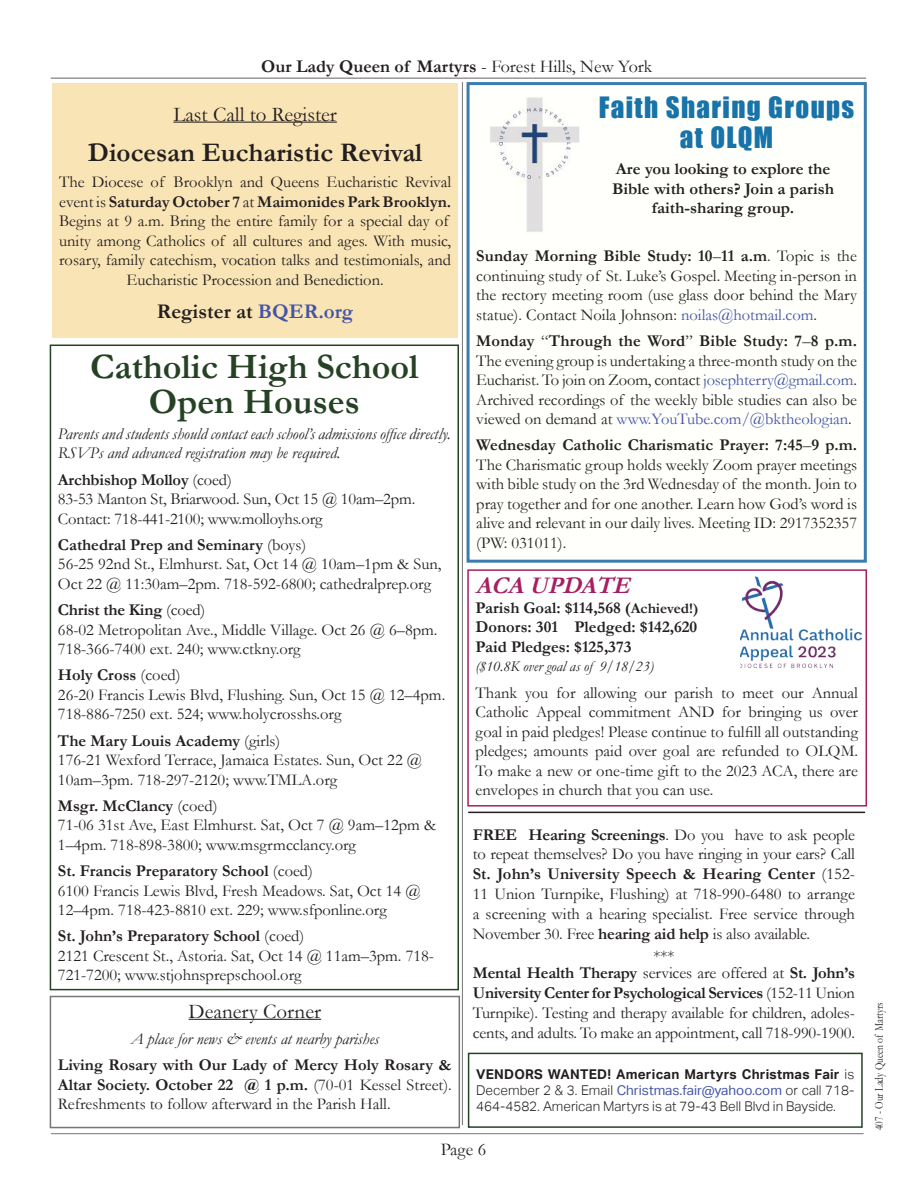
<style>
.page{position:relative;width:918px;height:1188px;background:#fff}
.page>*{position:absolute;margin:0;border:0;box-sizing:border-box;transform-origin:0 0}
.t1{font:700 36px/34.5px "Garamond";color:#264225;text-align:center}
.t2{font:700 27px "Garamond";color:#241f1f}
.t3{font:27px/30px "Impact";letter-spacing:.05em;color:#1773a8;text-align:center}
.t4{font:italic 700 24px "Garamond";color:#a61f62}
.t5{font:21px "Garamond";color:#241f1f}
.t6{font:700 21px "Garamond";color:#241f1f}
.t7{font:700 18px "Garamond";color:#241f1f}
.t8{font:18px "Garamond";color:#241f1f}
.t9{font:16.5px/19.5px "Garamond";color:#241f1f}
.t10{font:700 16.5px/19.5px "Garamond";color:#241f1f;text-align:center}
.t11{font:italic 16.5px/19.5px "Garamond";color:#241f1f}
.t12{font:italic 15px "Garamond";color:#241f1f}
.t13{font:300 13.5px/16.2px "Aktiv Grotesk";color:#241f1f;text-align:justify}
.t14{font:12px "Garamond";color:#241f1f;scale:.8 1}
.s1{font-weight:400}
.s2{font-weight:700}
.s3{color:#4455a7}
.s4{font-size:15px}
.s5{font-weight:400;color:#4455a7}
</style>
<div class="page">
<hr style="left:51px;top:1133px;width:813px;height:1px;background:#777576">
<hr style="left:51px;top:78px;width:815px;height:1px;background:#656365">
<img style="left:741px;top:576px;width:121px;height:92px">
<div style="left:467px;top:569px;width:400px;height:238px;border:2px solid #a61f62"></div>
<hr style="left:468px;top:812px;width:397px;height:1px;background:#241f1f">
<div style="left:467px;top:82px;width:400px;height:481px;border:3px solid #3b7caf"></div>
<img style="left:490px;top:97px;width:90px;height:135px">
<div style="left:50px;top:345px;width:409px;height:645px;border:2px solid #264225"></div>
<div style="left:468px;top:1053px;width:395px;height:75px;border:2px solid #264225"></div>
<hr style="left:189px;top:1019px;width:132px;height:1px;background:#241f1f">
<div style="left:50px;top:996px;width:410px;height:132px;border:2px solid #777576"></div>
<hr style="left:462px;top:82px;width:1px;height:1043px;background:#777576">
<div style="left:52px;top:83px;width:406px;height:255px;background:#f9e4b5"></div>
<hr style="left:173px;top:122px;width:164px;height:1px;background:#241f1f">
<p class="t7" style="left:261px;top:54px;width:393px">Our Lady Queen of Martyrs <span class="s1">- Forest Hills, New York</span></p>
<p class="t5" style="left:173px;top:100px;width:165px">Last Call to Register</p>
<h2 class="t2" style="left:88px;top:134px;width:336px">Diocesan Eucharistic Revival</h2>
<p class="t9" style="left:59px;top:172px;width:394px;text-align:center">The Diocese of Brooklyn and Queens Eucharistic Revival event is <span class="s2">Saturday October 7</span> at <span class="s2">Maimonides Park Brooklyn.<br></span>Begins at 9 a.m. Bring the entire family for a special day of unity among Catholics of all cultures and ages. With music, rosary, family catechism, vocation talks and testimonials, and Eucharistic Procession and Benediction.</p>
<p class="t6" style="left:157px;top:297px;width:198px">Register at <span class="s3">BQER.org</span></p>
<h1 class="t1" style="left:90px;top:350px;width:330px">Catholic High School<br>Open Houses</h1>
<p class="t11" style="left:58px;top:423px;width:394px">Parents and students should contact each school’s admissions office directly.<br>RSVPs and advanced registration may be required.</p>
<p class="t9" style="left:58px;top:469px;width:359px"><span class="s2">Archbishop Molloy</span> (coed)<br>83-53 Manton St, Briarwood. Sun, Oct 15 @ 10am–2pm.<br>Contact: 718-441-2100; www.molloyhs.org</p>
<p class="t9" style="left:58px;top:534px;width:385px"><span class="s2">Cathedral Prep and Seminary</span> (boys)<br>56-25 92nd St., Elmhurst. Sat, Oct 14 @ 10am–1pm &amp; Sun,<br>Oct 22 @ 11:30am–2pm. 718-592-6800; cathedralprep.org</p>
<p class="t9" style="left:58px;top:600px;width:381px"><span class="s2">Christ the King</span> (coed)<br>68-02 Metropolitan Ave., Middle Village. Oct 26 @ 6–8pm.<br>718-366-7400 ext. 240; www.ctkny.org</p>
<p class="t9" style="left:58px;top:665px;width:389px"><span class="s2">Holy Cross</span> (coed)<br>26-20 Francis Lewis Blvd, Flushing. Sun, Oct 15 @ 12–4pm.<br>718-886-7250 ext. 524; www.holycrosshs.org</p>
<p class="t9" style="left:58px;top:730px;width:366px"><span class="s2">The Mary Louis Academy</span> (girls)<br>176-21 Wexford Terrace, Jamaica Estates. Sun, Oct 22 @<br>10am–3pm. 718-297-2120; www.TMLA.org</p>
<p class="t9" style="left:58px;top:795px;width:380px"><span class="s2">Msgr. McClancy</span> (coed)<br>71-06 31st Ave, East Elmhurst. Sat, Oct 7 @ 9am–12pm &amp;<br>1–4pm. 718-898-3800; www.msgrmcclancy.org</p>
<p class="t9" style="left:58px;top:861px;width:364px"><span class="s2">St. Francis Preparatory School</span> (coed)<br>6100 Francis Lewis Blvd, Fresh Meadows. Sat, Oct 14 @<br>12–4pm. 718-423-8810 ext. 229; www.sfponline.org</p>
<p class="t9" style="left:58px;top:926px;width:378px"><span class="s2">St. John’s Preparatory School</span> (coed)<br>2121 Crescent St., Astoria. Sat, Oct 14 @ 11am–3pm. 718-<br>721-7200; www.stjohnsprepschool.org</p>
<p class="t5" style="left:189px;top:997px;width:134px">Deanery Corner</p>
<p class="t11" style="left:131px;top:1029px;width:250px">A place for news &amp; events at nearby parishes</p>
<p class="t10" style="left:58px;top:1055px;width:395px;text-align:justify">Living Rosary with Our Lady of Mercy Holy Rosary &amp; Altar Society. October 22 @ 1 p.m. <span class="s1">(70-01 Kessel Street).<br>Refreshments to follow afterward in the Parish Hall.</span></p>
<h2 class="t3" style="left:599px;top:92px;width:257px">Faith Sharing Groups at OLQM</h2>
<p class="t10" style="left:612px;top:160px;width:223px">Are you looking to explore the<br>Bible with others? Join a parish faith-sharing group.</p>
<p class="t9" style="left:476px;top:246px;width:382px;text-align:justify"><span class="s2">Sunday Morning Bible Study: 10</span>–<span class="s2">11 a.m</span>. Topic is the continuing study of St. Luke’s Gospel. Meeting in-person in the rectory meeting room (use glass door behind the Mary statue). Contact Noila Johnson: <span class="s3">noilas@hotmail.com</span>.</p>
<p class="t9" style="left:476px;top:331px;width:382px;text-align:justify"><span class="s2">Monday</span> “<span class="s2">Through the Word</span>” <span class="s2">Bible Study: 7</span>–<span class="s2">8 p.m.<br></span>The evening group is undertaking a three-month study on the Eucharist. To join on Zoom, contact <span class="s3">josephterry@gmail.com</span>.<br>Archived recordings of the weekly bible studies can also be viewed on demand at <span class="s3">www.YouTube.com/@bktheologian</span>.</p>
<p class="t9" style="left:476px;top:435px;width:382px;text-align:justify"><span class="s2">Wednesday Catholic Charismatic Prayer: 7:45</span>–<span class="s2">9 p.m.<br></span>The Charismatic group holds weekly Zoom prayer meetings with bible study on the 3rd Wednesday of the month. Join to pray together and for one another. Learn how God’s word is alive and relevant in our daily lives. Meeting ID: 2917352357 (PW: 031011).</p>
<h3 class="t4" style="left:476px;top:569px;width:164px">ACAUPDATE</h3>
<p class="t10" style="left:476px;top:598px;width:224px;text-align:justify">Parish Goal: $114,568 (<span class="s4">Achieved!)<br></span>Donors: 301 Pledged: $142,620<br>Paid Pledges: $125,373</p>
<p class="t12" style="left:476px;top:656px;width:180px">($10.8K over goal as of 9/18/23)</p>
<p class="t9" style="left:476px;top:682px;width:384px;text-align:justify">Thank you for allowing our parish to meet our Annual Catholic Appeal commitment AND for bringing us over goal in paid pledges! Please continue to fulfill all outstanding pledges; amounts paid over goal are refunded to OLQM.<br>To make a new or one-time gift to the 2023 ACA, there are envelopes in church that you can use.</p>
<p class="t9" style="left:473px;top:824px;width:384px;text-align:justify"><span class="s2">FREE Hearing Screenings</span>. Do you have to ask people to repeat themselves? Do you have ringing in your ears? Call <span class="s2">St. John’s University Speech &amp; Hearing Center</span> (152- 11 Union Turnpike, Flushing) at 718-990-6480 to arrange a screening with a hearing specialist. Free service through November 30. Free <span class="s2">hearing aid help</span> is also available.</p>
<p class="t10" style="left:473px;top:948px;width:384px;line-height:16.8px"><span class="s1">***<br></span>Mental Health Therapy <span class="s1">services are offered at</span> St. John’s</p>
<p class="t9" style="left:473px;top:982px;width:384px;text-align:justify"><span class="s2">University Center for Psychological Services</span> (152-11 Union Turnpike). Testing and therapy available for children, adoles&shy;cents, and adults. To make an appointment, call 718-990-1900.</p>
<p class="t13" style="left:476px;top:1066px;width:380px"><span class="s2">VENDORS WANTED! American Martyrs Christmas Fair</span> is December 2 &amp; 3. Email <span class="s5">Christmas.fair@yahoo.com</span> or call 718- 464-4582. American Martyrs is at 79-43 Bell Blvd in Bayside.</p>
<p class="t8" style="left:441px;top:1137px;width:47px">Page 6</p>
<p class="t14" style="left:871px;top:1130px;width:161px;rotate:-90deg">407 - Our Lady Queen of Martyrs</p>
</div>
